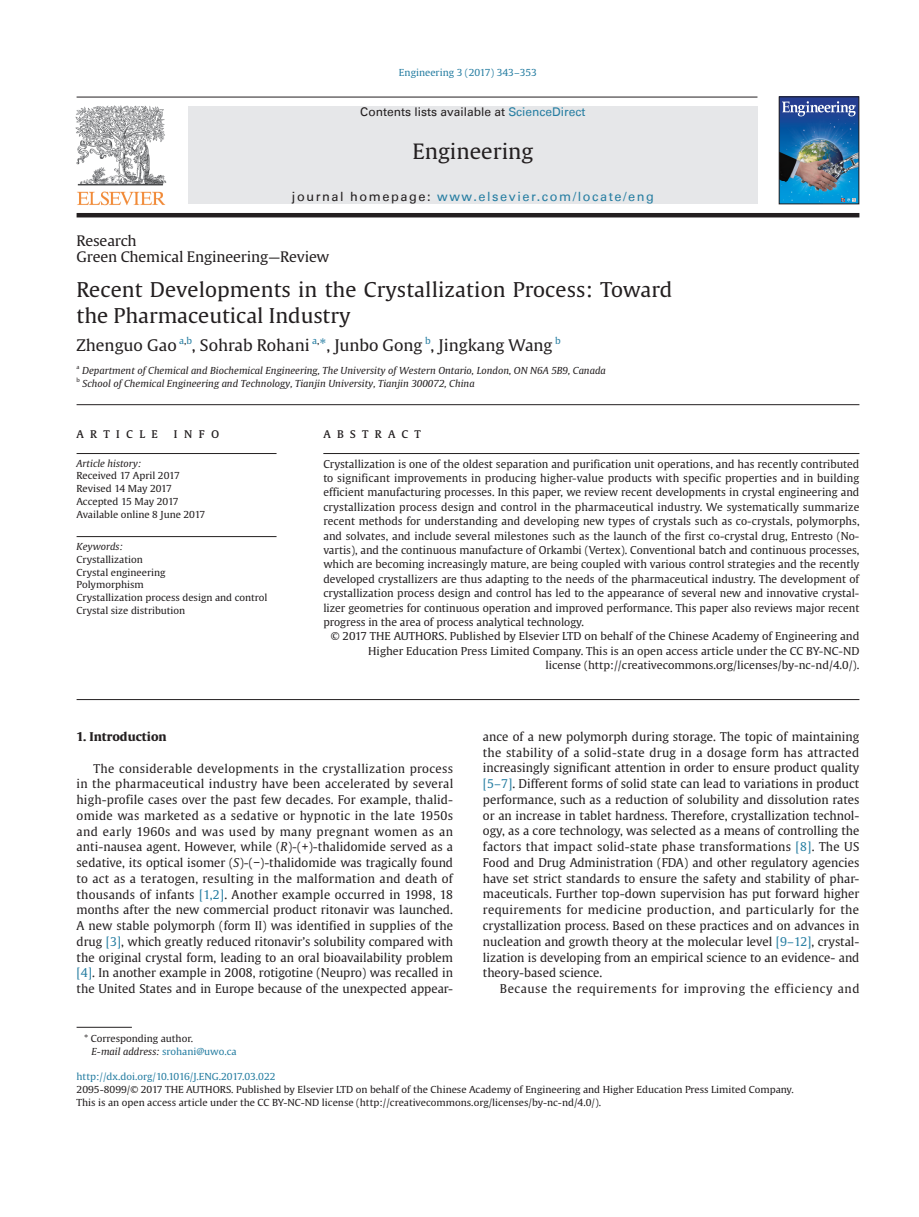
<style>
.page{position:relative;width:919px;height:1217px;background:#fff}
.page>*{position:absolute;margin:0;border:0;box-sizing:border-box;transform-origin:0 0}
.t1{font:21px "Gulliver";color:#231f20;scale:1.04 1}
.t2{font:20.25px/26px "Gulliver";letter-spacing:.005em;color:#231f20;scale:1.04 1}
.t3{font:15.9px "Gulliver";color:#231f20;scale:1.04 1}
.t4{font:14.4px/15.8px "Gulliver";letter-spacing:-.01em;color:#231f20;scale:1.04 1}
.t5{font:13.5px "Gulliver Compact SC";color:#231f20;scale:.85 1}
.t6{font:12.75px "Univers LT";letter-spacing:.12em;color:#277ea2}
.t7{font:12px/15.8px "Gulliver";color:#231f20;text-align:justify}
.t8{font:12px "Gulliver";letter-spacing:.045em;color:#231f20}
.t9{font:12px "Univers LT";color:#231f20}
.t10{font:700 12px "Gulliver";color:#231f20;scale:1.04 1}
.t11{font:10.8px/14.4px "Gulliver";color:#231f20;text-align:justify}
.t12{font:10.8px/14.4px "Gulliver";color:#231f20;text-align:right;scale:1.04 1}
.t13{font:9.6px/12.9px "Gulliver";color:#231f20;scale:1.04 1}
.t14{font:italic 9.6px "Gulliver";color:#231f20;scale:1.04 1}
.t15{font:9.6px "Gulliver";color:#277ea2;scale:1.04 1}
.t16{font:9.3px "Gulliver";color:#277ea2;scale:1.04 1}
.t17{font:5.55px "Gulliver";color:#231f20;scale:1.04 1}
.s1{color:#277ea2}
.s2{color:#231f20}
.s3{font-style:italic}
</style>
<div class="page">
<hr style="left:77px;top:404px;width:782px;height:1px;background:#231f20">
<hr style="left:77px;top:699px;width:782px;height:1px;background:#231f20">
<hr style="left:77px;top:453px;width:199px;height:1px;background:#231f20">
<hr style="left:323px;top:453px;width:536px;height:1px;background:#231f20">
<hr style="left:77px;top:536px;width:199px;height:1px;background:#231f20">
<hr style="left:77px;top:1026px;width:55px;height:1px;background:#231f20">
<img style="left:76px;top:106px;width:90px;height:99px">
<hr style="left:77px;top:97px;width:680px;height:1px;background:#231f20">
<div style="left:188px;top:106px;width:569px;height:98px;background:#e6e7e9"></div>
<hr style="left:77px;top:213px;width:782px;height:4px;background:#231f20">
<img style="left:780px;top:116px;width:77px;height:86px">
<svg style="left:780px;top:97px;width:80px;height:19px"></svg>
<svg style="left:841px;top:198px;width:19px;height:7px"></svg>
<div style="left:778px;top:96px;width:81px;height:108px;border:1px solid #231f20"></div>
<p class="t15" style="left:399px;top:67px;width:134px">Engineering 3 (2017) 343–353</p>
<p class="t9" style="left:360px;top:105px;width:227px">Contents lists available at <span class="s1">ScienceDirect</span></p>
<h1 class="t1" style="left:412px;top:138px;width:118px">Engineering</h1>
<p class="t6" style="left:292px;top:188px;width:363px"><span class="s2">journal homepage:</span> www.elsevier.com/locate/eng</p>
<p class="t4" style="left:77px;top:232px;width:244px">Research<br>Green Chemical Engineering—Review</p>
<h2 class="t2" style="left:77px;top:276px;width:574px">Recent Developments in the Crystallization Process: Toward the Pharmaceutical Industry</h2>
<h3 class="t3" style="left:77px;top:335px;width:98px">Zhenguo Gao</h3>
<p class="t16" style="left:179px;top:334px;width:14px">a<span class="s2">,</span>b</p>
<h3 class="t3" style="left:192px;top:335px;width:115px">, Sohrab Rohani</h3>
<p class="t16" style="left:312px;top:334px;width:8px">a<span class="s2">,</span></p>
<h3 class="t3" style="left:319px;top:335px;width:101px"><span class="s1">*</span>, Junbo Gong</h3>
<p class="t16" style="left:425px;top:334px;width:7px">b</p>
<h3 class="t3" style="left:430px;top:335px;width:119px">, Jingkang Wang</h3>
<p class="t16" style="left:555px;top:334px;width:7px">b</p>
<p class="t17" style="left:77px;top:363px;width:4px">a</p>
<p class="t14" style="left:82px;top:364px;width:505px">Department of Chemical and Biochemical Engineering, The University of Western Ontario, London, ON N6A 5B9, Canada</p>
<p class="t17" style="left:77px;top:376px;width:5px">b</p>
<p class="t14" style="left:82px;top:377px;width:378px">School of Chemical Engineering and Technology, Tianjin University, Tianjin 300072, China</p>
<p class="t5" style="left:77px;top:425px;width:169px">A R T I C L E I N F O</p>
<p class="t5" style="left:323px;top:425px;width:116px">A B S T R A C T</p>
<p class="t14" style="left:77px;top:457px;width:64px">Article history:</p>
<p class="t13" style="left:77px;top:469px;width:125px">Received 17 April 2017<br>Revised 14 May 2017<br>Accepted 15 May 2017<br>Available online 8 June 2017</p>
<p class="t11" style="left:323px;top:456px;width:537px">Crystallization is one of the oldest separation and purification unit operations, and has recently contributed to significant improvements in producing higher-value products with specific properties and in building efficient manufacturing processes. In this paper, we review recent developments in crystal engineering and crystallization process design and control in the pharmaceutical industry. We systematically summarize recent methods for understanding and developing new types of crystals such as co-crystals, polymorphs, and solvates, and include several milestones such as the launch of the first co-crystal drug, Entresto (No&shy;vartis), and the continuous manufacture of Orkambi (Vertex). Conventional batch and continuous processes, which are becoming increasingly mature, are being coupled with various control strategies and the recently developed crystallizers are thus adapting to the needs of the pharmaceutical industry. The development of crystallization process design and control has led to the appearance of several new and innovative crystal&shy;lizer geometries for continuous operation and improved performance. This paper also reviews major recent progress in the area of process analytical technology.</p>
<p class="t12" style="left:331px;top:629px;width:509px">© 2017 THE AUTHORS. Published by Elsevier LTD on behalf of the Chinese Academy of Engineering and<br>Higher Education Press Limited Company. This is an open access article under the CC BY-NC-ND license (http://creativecommons.org/licenses/by-nc-nd/4.0/).</p>
<p class="t14" style="left:77px;top:540px;width:46px">Keywords:</p>
<p class="t13" style="left:77px;top:552px;width:185px">Crystallization<br>Crystal engineering<br>Polymorphism<br>Crystallization process design and control<br>Crystal size distribution</p>
<p class="t10" style="left:77px;top:728px;width:88px">1. Introduction</p>
<p class="t7" style="left:77px;top:760px;width:378px;text-indent:17px">The considerable developments in the crystallization process in the pharmaceutical industry have been accelerated by several high-profile cases over the past few decades. For example, thalid&shy;omide was marketed as a sedative or hypnotic in the late 1950s and early 1960s and was used by many pregnant women as an anti-nausea agent. However, while (<span class="s3">R</span>)-(+)-thalidomide served as a sedative, its optical isomer (<span class="s3">S</span>)-(−)-thalidomide was tragically found to act as a teratogen, resulting in the malformation and death of thousands of infants <span class="s1">[1,2]</span>. Another example occurred in 1998, 18 months after the new commercial product ritonavir was launched.<br>A new stable polymorph (form II) was identified in supplies of the drug <span class="s1">[3]</span>, which greatly reduced ritonavir’s solubility compared with the original crystal form, leading to an oral bioavailability problem <span class="s1">[4]</span>. In another example in 2008, rotigotine (Neupro) was recalled in the United States and in Europe because of the unexpected appear-</p>
<p class="t7" style="left:483px;top:728px;width:378px">ance of a new polymorph during storage. The topic of maintaining the stability of a solid-state drug in a dosage form has attracted increasingly significant attention in order to ensure product quality <span class="s1">[5–7]</span>. Different forms of solid state can lead to variations in product performance, such as a reduction of solubility and dissolution rates or an increase in tablet hardness. Therefore, crystallization technol&shy;ogy, as a core technology, was selected as a means of controlling the factors that impact solid-state phase transformations <span class="s1">[8]</span>. The US Food and Drug Administration (FDA) and other regulatory agencies have set strict standards to ensure the safety and stability of phar&shy;maceuticals. Further top-down supervision has put forward higher requirements for medicine production, and particularly for the crystallization process. Based on these practices and on advances in nucleation and growth theory at the molecular level <span class="s1">[9–12]</span>, crystal&shy;lization is developing from an empirical science to an evidence- and theory-based science.</p>
<p class="t8" style="left:500px;top:980px;width:361px">Because the requirements for improving the efficiency and</p>
<p class="t13" style="left:92px;top:1031px;width:141px;text-indent:-7px">* Corresponding author.<br><span class="s3">E-mail address:</span> <span class="s1">srohani@uwo.ca</span></p>
<p class="t15" style="left:77px;top:1070px;width:193px">http://dx.doi.org/10.1016/J.ENG.2017.03.022</p>
<p class="t13" style="left:77px;top:1082px;width:691px">2095-8099/© 2017 THE AUTHORS. Published by Elsevier LTD on behalf of the Chinese Academy of Engineering and Higher Education Press Limited Company.<br>This is an open access article under the CC BY-NC-ND license (http://creativecommons.org/licenses/by-nc-nd/4.0/).</p>
</div>
